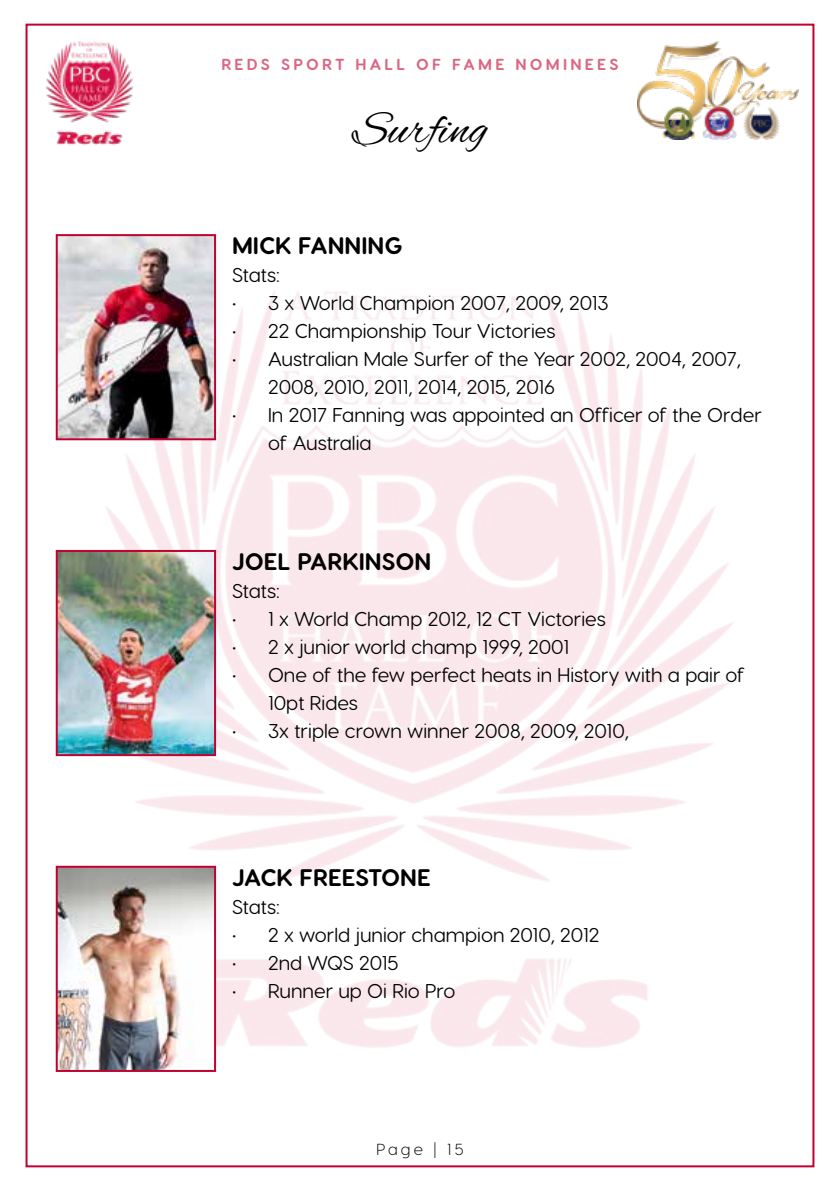
<style>
.page{position:relative;width:840px;height:1191px;background:#fff}
.page>*{position:absolute;margin:0;border:0;box-sizing:border-box;transform-origin:0 0}
.t1{font:48px "Alex Brush";color:#000}
.t2{font:700 24px "Visby Round CF";color:#000}
.t3{font:20px/28px "Visby Round CF";color:#000}
.t4{font:700 16px "Visby Round CF";letter-spacing:.2em;color:#da6783}
.t5{font:300 16px "Visby Round CF";letter-spacing:.2em;color:#000}
</style>
<div class="page">
<img style="left:637px;top:42px;width:160px;height:98px">
<img style="left:45px;top:41px;width:89px;height:105px">
<img style="left:55px;top:234px;width:678px;height:838px">
<img style="left:59px;top:237px;width:154px;height:200px">
<div style="left:56px;top:234px;width:160px;height:206px;border:2px solid #c10230"></div>
<img style="left:59px;top:553px;width:154px;height:200px">
<div style="left:56px;top:550px;width:160px;height:206px;border:2px solid #c10230"></div>
<img style="left:59px;top:868px;width:154px;height:201px">
<div style="left:56px;top:865px;width:160px;height:207px;border:2px solid #c10230"></div>
<p class="t4" style="left:221px;top:54px;width:398px">REDS SPORT HALL OF FAME NOMINEES</p>
<h1 class="t1" style="left:352px;top:102px;width:136px">Surfing</h1>
<p class="t2" style="left:232px;top:231px;width:172px">MICK FANNING</p>
<p class="t3" style="left:232px;top:261px;width:49px">Stats:</p>
<p class="t3" style="left:232px;top:289px;width:378px">• 3 x World Champion 2007, 2009, 2013</p>
<p class="t3" style="left:232px;top:317px;width:325px">• 22 Championship Tour Victories</p>
<p class="t3" style="left:268px;top:345px;width:474px;text-indent:-36px">• Australian Male Surfer of the Year 2002, 2004, 2007,<br>2008, 2010, 2011, 2014, 2015, 2016</p>
<p class="t3" style="left:268px;top:401px;width:495px;text-indent:-36px">• In 2017 Fanning was appointed an Officer of the Order of Australia</p>
<p class="t2" style="left:232px;top:546px;width:201px">JOEL PARKINSON</p>
<p class="t3" style="left:232px;top:577px;width:49px">Stats:</p>
<p class="t3" style="left:232px;top:605px;width:375px">• 1 x World Champ 2012, 12 CT Victories</p>
<p class="t3" style="left:232px;top:633px;width:338px">• 2 x junior world champ 1999, 2001</p>
<p class="t3" style="left:268px;top:661px;width:478px;text-indent:-36px">• One of the few perfect heats in History with a pair of<br>10pt Rides</p>
<p class="t3" style="left:232px;top:717px;width:398px">• 3x triple crown winner 2008, 2009, 2010,</p>
<p class="t2" style="left:232px;top:862px;width:200px">JACK FREESTONE</p>
<p class="t3" style="left:232px;top:892px;width:49px">Stats:</p>
<p class="t3" style="left:232px;top:920px;width:368px">• 2 x world junior champion 2010, 2012</p>
<p class="t3" style="left:232px;top:948px;width:168px">• 2nd WQS 2015</p>
<p class="t3" style="left:232px;top:976px;width:225px">• Runner up Oi Rio Pro</p>
<p class="t5" style="left:376px;top:1139px;width:89px">Page | 15</p>
</div>
